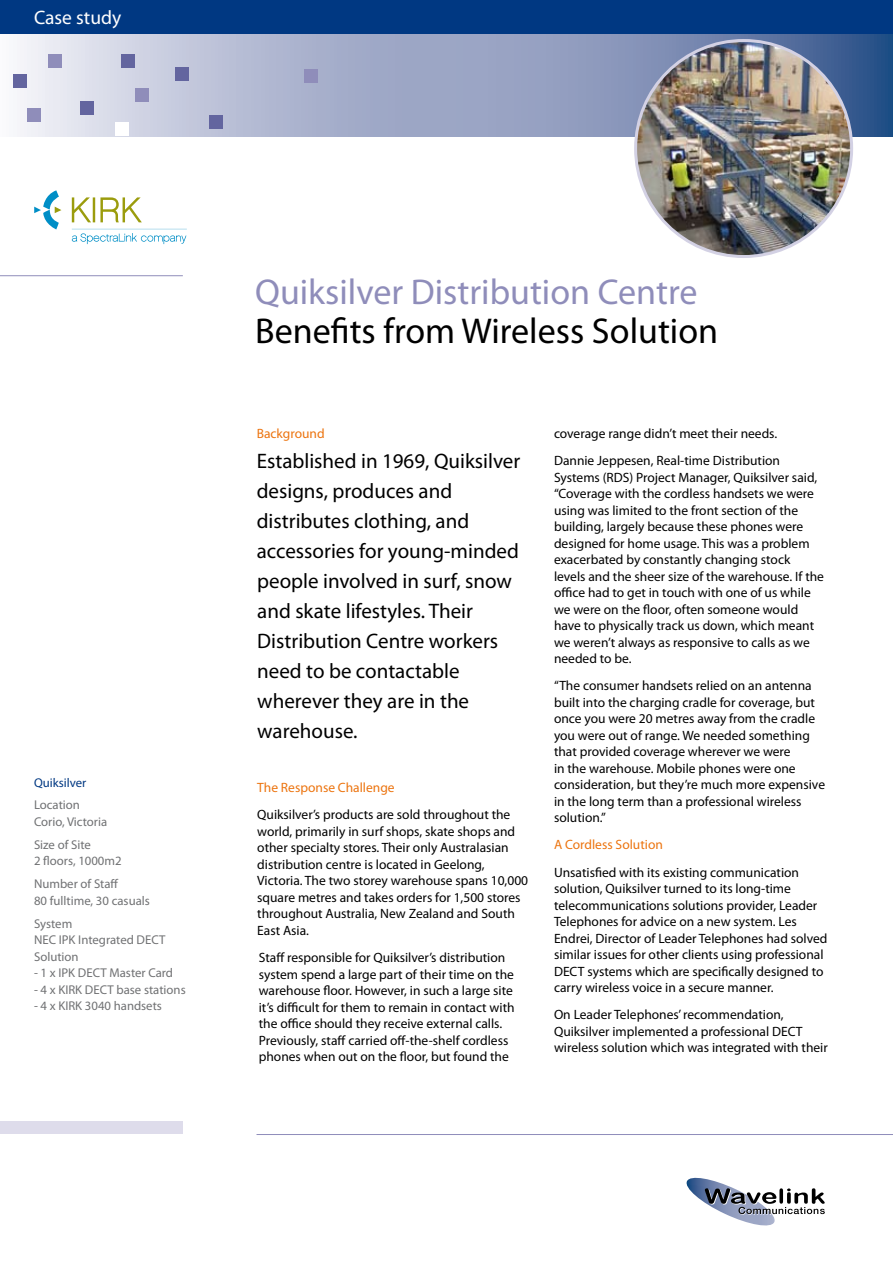
<style>
.page{position:relative;width:893px;height:1263px;background:#fff}
.page>*{position:absolute;margin:0;border:0;box-sizing:border-box;transform-origin:0 0}
.t1{font:36px "Myriad Pro";color:#8f8dba}
.t2{font:36px "Myriad Pro";color:#000}
.t3{font:21px/30px "Myriad Pro";color:#000}
.t4{font:19.5px "Myriad Pro";color:#fff}
.t5{font:13.5px/16.5px "Myriad Pro";color:#000}
.t6{font:13.5px "Myriad Pro";color:#ec740f}
.t7{font:12.75px/16.5px "Myriad Pro";color:#707173}
.t8{font:12.75px "Myriad Pro";color:#003882}
</style>
<div class="page">
<svg style="left:20px;top:34px;width:873px;height:102px;background:#a1acc8"></svg>
<svg style="left:686px;top:1177px;width:139px;height:48px"></svg>
<svg style="left:34px;top:190px;width:153px;height:54px"></svg>
<div style="left:0;top:1121px;width:183px;height:13px;background:#dedceb"></div>
<hr style="left:0;top:275px;width:183px;height:1px;background:#8f8dba">
<div style="left:135px;top:88px;width:13px;height:13px;background:#8f8dba"></div>
<div style="left:176px;top:68px;width:13px;height:13px;background:#63659f"></div>
<div style="left:209px;top:115px;width:14px;height:13px;background:#63659f"></div>
<div style="left:304px;top:69px;width:13px;height:14px;background:#8f8dba"></div>
<div style="left:122px;top:54px;width:13px;height:14px;background:#63659f"></div>
<div style="left:27px;top:108px;width:13px;height:14px;background:#8f8dba"></div>
<div style="left:80px;top:101px;width:14px;height:14px;background:#63659f"></div>
<div style="left:13px;top:74px;width:13px;height:14px;background:#63659f"></div>
<div style="left:48px;top:54px;width:13px;height:14px;background:#8f8dba"></div>
<div style="left:115px;top:122px;width:13px;height:14px;background:#fff"></div>
<div style="left:0;top:0;width:893px;height:34px;background:#003882"></div>
<hr style="left:256px;top:1134px;width:637px;height:1px;background:#8f8dba">
<img style="left:636px;top:40px;width:216px;height:216px;border-radius:50%">
<h3 class="t4" style="left:34px;top:5px;width:89px">Case study</h3>
<p class="t8" style="left:34px;top:774px;width:54px">Quiksilver</p>
<p class="t7" style="left:34px;top:797px;width:75px">Location<br>Corio, Victoria</p>
<p class="t7" style="left:34px;top:836px;width:89px">Size of Site<br>2 floors, 1000m2</p>
<p class="t7" style="left:34px;top:875px;width:117px">Number of Staff<br>80 fulltime, 30 casuals</p>
<p class="t7" style="left:34px;top:915px;width:133px">System<br>NEC IPK Integrated DECT<br>Solution</p>
<p class="t7" style="left:34px;top:964px;width:141px">- 1 x IPK DECT Master Card</p>
<p class="t7" style="left:34px;top:981px;width:153px">- 4 x KIRK DECT base stations</p>
<p class="t7" style="left:34px;top:997px;width:129px">- 4 x KIRK 3040 handsets</p>
<h1 class="t1" style="left:255px;top:270px;width:444px">Quiksilver Distribution Centre</h1>
<h1 class="t2" style="left:255px;top:309px;width:464px">Benefits from Wireless Solution</h1>
<p class="t6" style="left:257px;top:425px;width:69px">Background</p>
<p class="t3" style="left:257px;top:446px;width:265px">Established in 1969, Quiksilver designs, produces and distributes clothing, and accessories for young-minded people involved in surf, snow and skate lifestyles. Their<br>Distribution Centre workers need to be contactable wherever they are in the warehouse.</p>
<p class="t6" style="left:257px;top:779px;width:139px">The Response Challenge</p>
<p class="t5" style="left:257px;top:806px;width:272px">Quiksilver’s products are sold throughout the world, primarily in surf shops, skate shops and other specialty stores. Their only Australasian distribution centre is located in Geelong, Victoria. The two storey warehouse spans 10,000 square metres and takes orders for 1,500 stores throughout Australia, New Zealand and South East Asia.</p>
<p class="t5" style="left:259px;top:949px;width:257px">Staff responsible for Quiksilver’s distribution system spend a large part of their time on the warehouse floor. However, in such a large site it’s difficult for them to remain in contact with the office should they receive external calls.<br>Previously, staff carried off-the-shelf cordless phones when out on the floor, but found the</p>
<p class="t5" style="left:554px;top:420px;width:228px;line-height:27.2px">coverage range didn’t meet their needs.<br>Dannie Jeppesen, Real-time Distribution</p>
<p class="t5" style="left:554px;top:469px;width:272px">Systems (RDS) Project Manager, Quiksilver said, “Coverage with the cordless handsets we were using was limited to the front section of the building, largely because these phones were designed for home usage. This was a problem exacerbated by constantly changing stock levels and the sheer size of the warehouse. If the office had to get in touch with one of us while we were on the floor, often someone would have to physically track us down, which meant we weren’t always as responsive to calls as we needed to be.</p>
<p class="t5" style="left:554px;top:677px;width:273px">“The consumer handsets relied on an antenna built into the charging cradle for coverage, but once you were 20 metres away from the cradle you were out of range. We needed something that provided coverage wherever we were<br>in the warehouse. Mobile phones were one consideration, but they’re much more expensive in the long term than a professional wireless solution.”</p>
<p class="t6" style="left:554px;top:836px;width:110px">A Cordless Solution</p>
<p class="t5" style="left:554px;top:863px;width:275px">Unsatisfied with its existing communication solution, Quiksilver turned to its long-time telecommunications solutions provider, Leader Telephones for advice on a new system. Les Endrei, Director of Leader Telephones had solved similar issues for other clients using professional DECT systems which are specifically designed to carry wireless voice in a secure manner.</p>
<p class="t5" style="left:554px;top:1006px;width:275px">On Leader Telephones’ recommendation,<br>Quiksilver implemented a professional DECT wireless solution which was integrated with their</p>
</div>
